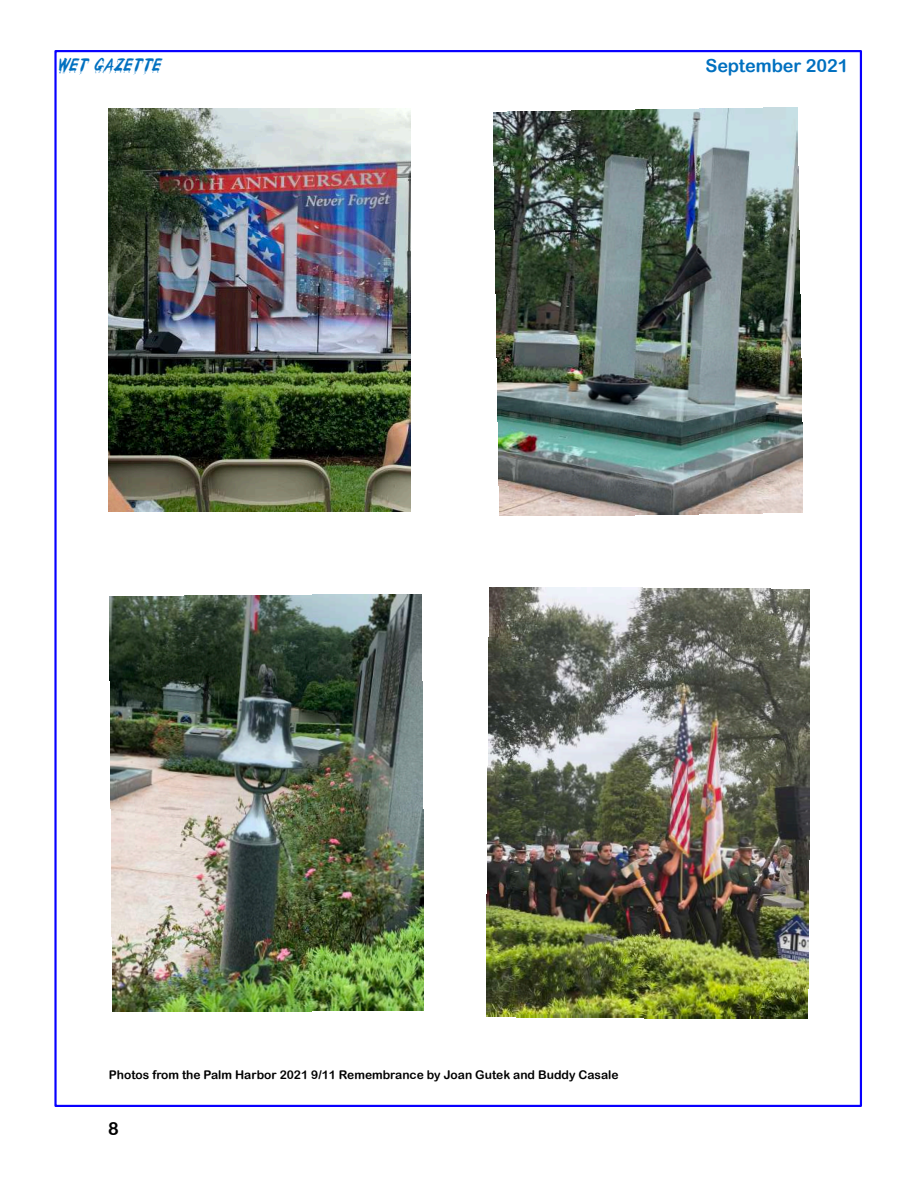
<style>
.page{position:relative;width:918px;height:1188px;background:#fff}
.page>*{position:absolute;margin:0;border:0;box-sizing:border-box;transform-origin:0 0}
.t1{font:18px "Arial Rounded MT Bold";letter-spacing:-.005em;color:#0070c0}
.t2{font:italic 18px "Wet Paint";color:#0070c0}
.t3{font:18px "Arial Rounded MT Bold";color:#000}
.t4{font:12px "Arial Rounded MT Bold";color:#000}
</style>
<div class="page">
<div style="left:54px;top:50px;width:808px;height:1057px;background:#fff;border:2px solid #0800ff"></div>
<img style="left:108px;top:108px;width:302px;height:403px">
<img style="left:493px;top:107px;width:309px;height:409px">
<img style="left:109px;top:594px;width:315px;height:418px">
<img style="left:486px;top:587px;width:324px;height:431px">
<h1 class="t2" style="left:56px;top:57px;width:111px">WET GAZETTE</h1>
<h1 class="t1" style="left:705px;top:59px;width:145px">September 2021</h1>
<p class="t4" style="left:109px;top:1070px;width:511px">Photos from the Palm Harbor 2021 9/11 Remembrance by Joan Gutek and Buddy Casale</p>
<h1 class="t3" style="left:108px;top:1121px;width:12px">8</h1>
</div>
